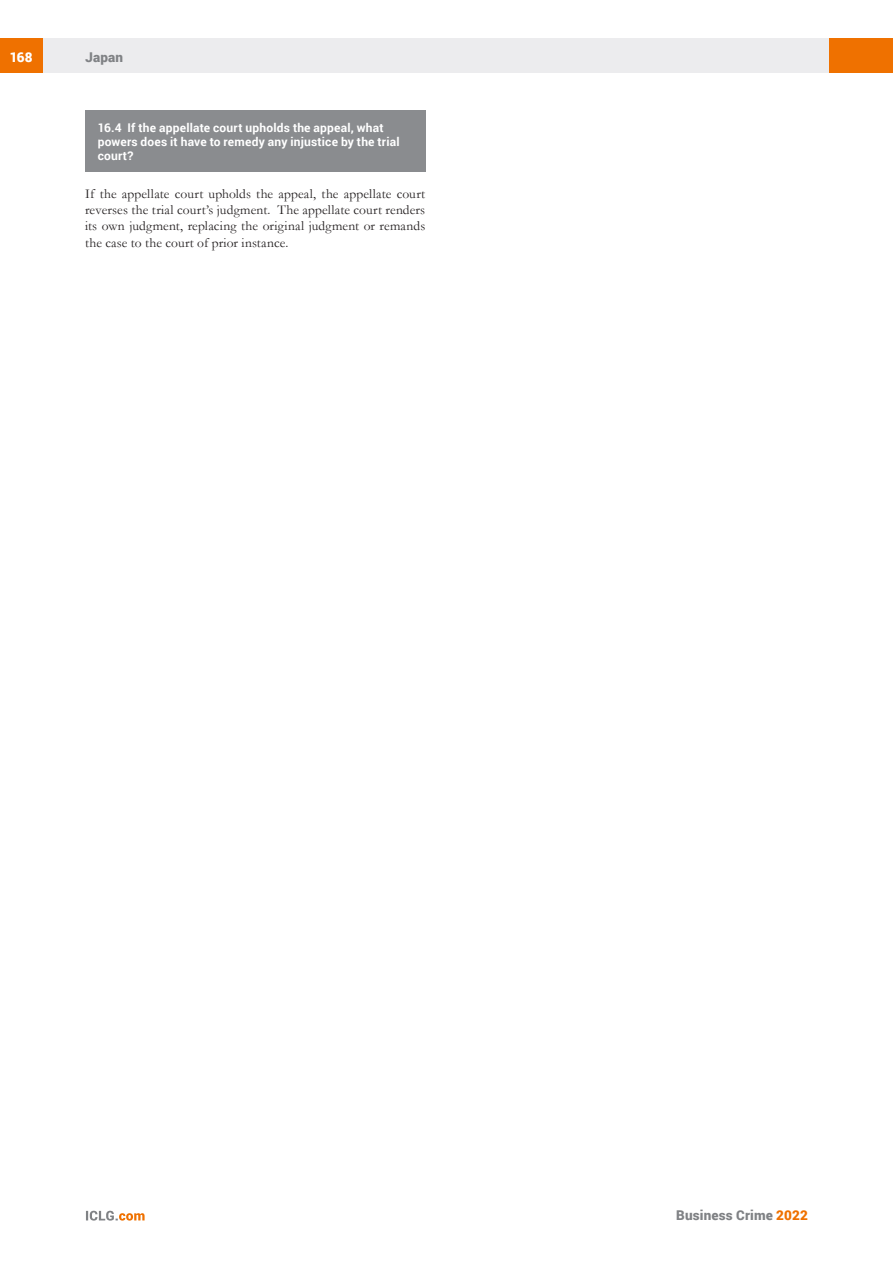
<style>
.page{position:relative;width:893px;height:1263px;background:#fff}
.page>*{position:absolute;margin:0;border:0;box-sizing:border-box;transform-origin:0 0}
.MS_Body_Text_-_First{font:13.5px/16.2px "Garamond";letter-spacing:.01em;color:#231f20;text-align:justify}
.t1{font:900 13.5px "Roboto";letter-spacing:.01em;color:#808285}
.t2{font:900 13.5px "Roboto";color:#fff}
.MS_-_Question{font:700 12px/14.4px "Roboto";letter-spacing:.015em;color:#fff}
.s1{color:#ef7100}
</style>
<div class="page">
<div style="left:43px;top:38px;width:786px;height:34px;background:#ececee"></div>
<div style="left:0;top:38px;width:43px;height:34px;background:#ef7100"></div>
<div style="left:829px;top:38px;width:64px;height:34px;background:#ef7100"></div>
<svg style="left:86px;top:1211px;width:59px;height:9px"></svg>
<div style="left:85px;top:111px;width:340px;height:61px;background:#8a8c8f"></div>
<p class="t2" style="left:10px;top:48px;width:25px">168</p>
<p class="t1" style="left:85px;top:48px;width:40px">Japan</p>
<p class="MS_-_Question" style="left:98px;top:120px;width:303px">16.4 If the appellate court upholds the appeal, what powers does it have to remedy any injustice by the trial court?</p>
<p class="MS_Body_Text_-_First" style="left:85px;top:185px;width:342px">If the appellate court upholds the appeal, the appellate court reverses the trial court’s judgment. The appellate court renders its own judgment, replacing the original judgment or remands the case to the court of prior instance.</p>
<p class="t1" style="left:676px;top:1206px;width:133px">Business Crime <span class="s1">2022</span></p>
</div>
